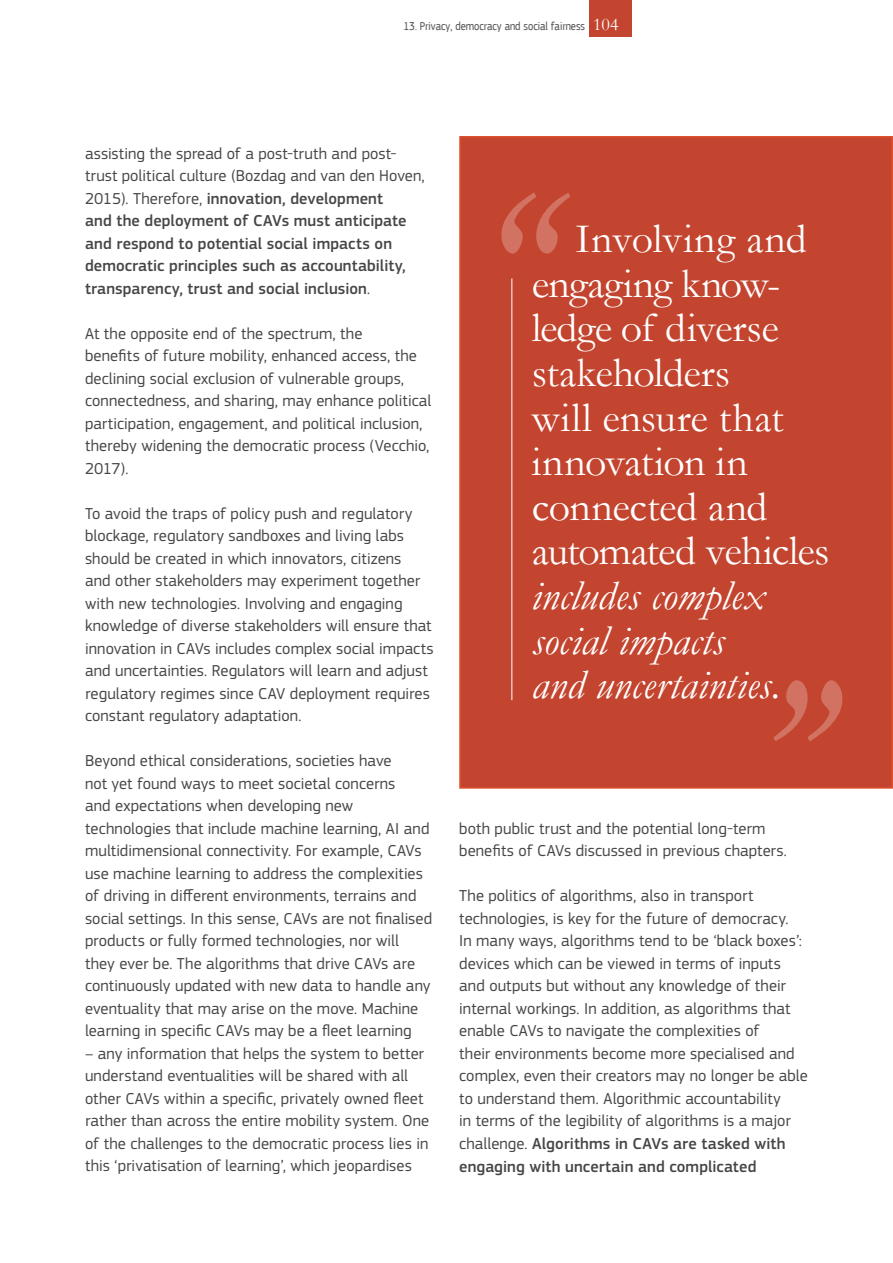
<style>
.page{position:relative;width:893px;height:1263px;background:#fff}
.page>*{position:absolute;margin:0;border:0;box-sizing:border-box;transform-origin:0 0}
.t1{font:42px/44.7px "Garamond";letter-spacing:-.01em;color:#fff}
.t2{font:italic 42px "Garamond";color:#fff}
.t3{font:18px "Garamond";color:#fff}
.Texte_mke{font:16.5px/22.5px "EC Square Sans Pro";letter-spacing:.005em;color:#464648}
.Texte_mke-2{font:500 16.5px/22.5px "EC Square Sans Pro";letter-spacing:.005em;color:#464648}
.t4{font:12px "EC Square Sans Cond Pro";color:#58585a}
.s1{font-weight:400}
.s2{font-style:italic}
.s3{font-weight:500}
</style>
<div class="page">
<div style="left:460px;top:137px;width:432px;height:651px;background:#c3452f"></div>
<div style="left:459px;top:136px;width:434px;height:653px;border:2px solid #dd502b"></div>
<hr style="left:511px;top:278px;width:1px;height:422px;background:#f8f8f8">
<svg style="left:773px;top:680px;width:69px;height:61px"></svg>
<svg style="left:501px;top:192px;width:69px;height:62px"></svg>
<div style="left:589px;top:0;width:43px;height:36px;background:#c3452f"></div>
<p class="t4" style="left:403px;top:19px;width:183px">13. Privacy, democracy and social fairness</p>
<p class="t3" style="left:593px;top:13px;width:27px">104</p>
<p class="Texte_mke-2" style="left:85px;top:142px;width:341px"><span class="s1">assisting the spread of a post-truth and post&shy;trust political culture (Bozdag and van den Hoven, 2015). Therefore,</span> innovation, development<br>and the deployment of CAVs must anticipate and respond to potential social impacts on democratic principles such as accountability, transparency, trust and social inclusion<span class="s1">.</span></p>
<p class="Texte_mke" style="left:85px;top:322px;width:348px">At the opposite end of the spectrum, the<br>benefits of future mobility, enhanced access, the declining social exclusion of vulnerable groups, connectedness, and sharing, may enhance political participation, engagement, and political inclusion, thereby widening the democratic process (Vecchio, 2017).</p>
<p class="Texte_mke" style="left:85px;top:502px;width:350px">To avoid the traps of policy push and regulatory blockage, regulatory sandboxes and living labs should be created in which innovators, citizens<br>and other stakeholders may experiment together with new technologies. Involving and engaging knowledge of diverse stakeholders will ensure that innovation in CAVs includes complex social impacts and uncertainties. Regulators will learn and adjust regulatory regimes since CAV deployment requires constant regulatory adaptation.</p>
<p class="Texte_mke" style="left:85px;top:750px;width:349px">Beyond ethical considerations, societies have<br>not yet found ways to meet societal concerns<br>and expectations when developing new technologies that include machine learning, AI and multidimensional connectivity. For example, CAVs use machine learning to address the complexities of driving in different environments, terrains and social settings. In this sense, CAVs are not finalised products or fully formed technologies, nor will they ever be. The algorithms that drive CAVs are continuously updated with new data to handle any eventuality that may arise on the move. Machine learning in specific CAVs may be a fleet learning</p>
<p class="Texte_mke" style="left:85px;top:1042px;width:346px">– any information that helps the system to better understand eventualities will be shared with all other CAVs within a specific, privately owned fleet rather than across the entire mobility system. One of the challenges to the democratic process lies in this ‘privatisation of learning’, which jeopardises</p>
<p class="t1" style="left:532px;top:216px;width:277px;text-indent:44px">Involving and engaging know&shy;ledge of diverse stakeholders<br>will ensure that innovation in</p>
<p class="t1" style="left:532px;top:484px;width:299px">connected and automated vehicles <span class="s2">includes complex</span></p>
<p class="t2" style="left:532px;top:615px;width:194px">social impacts</p>
<p class="t2" style="left:532px;top:660px;width:250px">and uncertainties.</p>
<p class="Texte_mke" style="left:459px;top:817px;width:329px">both public trust and the potential long-term benefits of CAVs discussed in previous chapters.</p>
<p class="Texte_mke" style="left:459px;top:885px;width:350px">The politics of algorithms, also in transport technologies, is key for the future of democracy.<br>In many ways, algorithms tend to be ‘black boxes’: devices which can be viewed in terms of inputs and outputs but without any knowledge of their internal workings. In addition, as algorithms that enable CAVs to navigate the complexities of<br>their environments become more specialised and complex, even their creators may no longer be able to understand them. Algorithmic accountability<br>in terms of the legibility of algorithms is a major challenge. <span class="s3">Algorithms in CAVs are tasked with engaging with uncertain and complicated</span></p>
</div>
